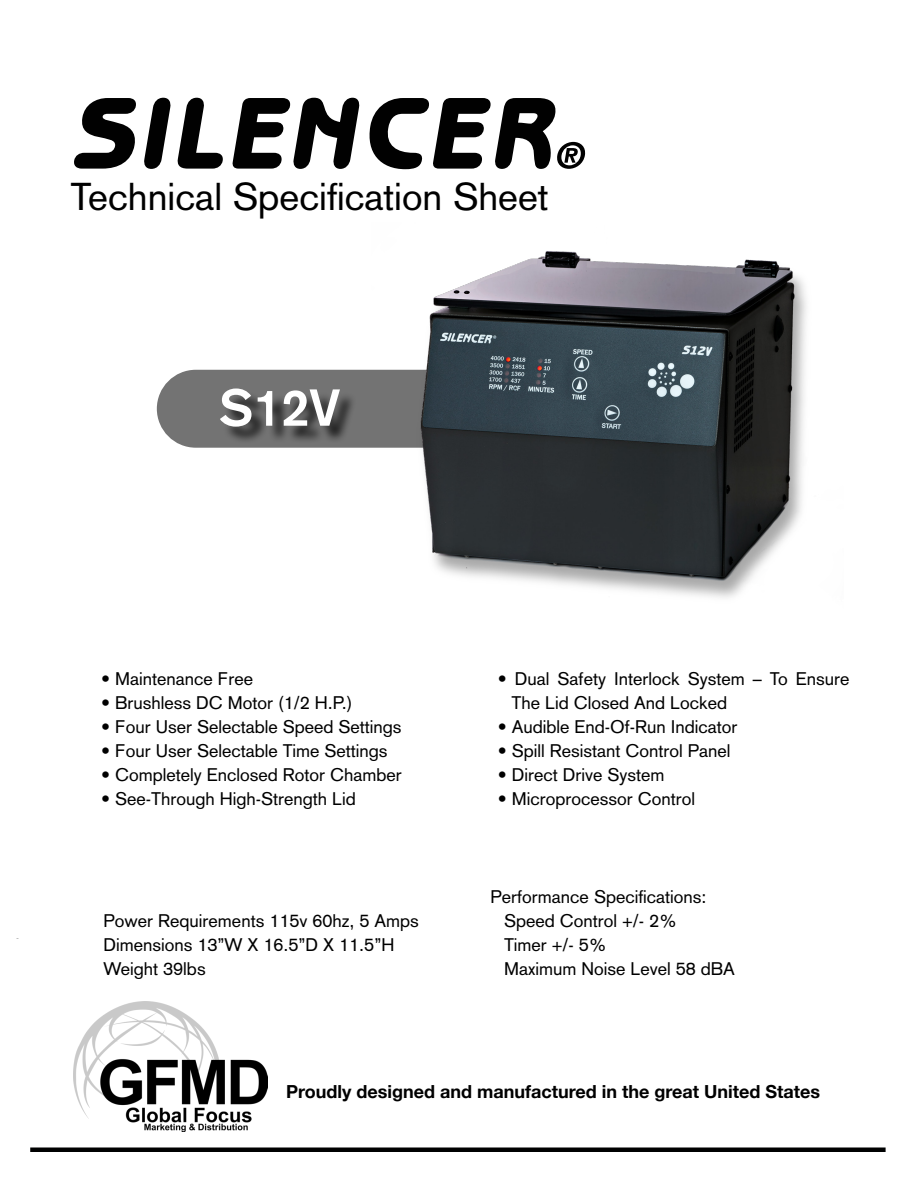
<style>
.page{position:relative;width:918px;height:1188px;background:#fff}
.page>*{position:absolute;margin:0;border:0;box-sizing:border-box;transform-origin:0 0}
.t1{font:700 51px "Akzidenz Grotesk";color:#fff}
.t2{font:38.25px "Akzidenz Grotesk";color:#000}
.TEXT_BODY_PARAGRAPH{font:18px/24px "Akzidenz Grotesk";color:#000}
.t3{font:700 18px "Helvetica Neue";color:#000}
</style>
<div class="page">
<hr style="left:30px;top:1148px;width:856px;height:4px;background:#000101">
<div style="left:157px;top:370px;width:400px;height:78px;background:#737373;border-radius:39px"></div>
<svg style="left:74px;top:98px;width:97px;height:71px"></svg>
<svg style="left:177px;top:98px;width:46px;height:71px"></svg>
<svg style="left:232px;top:98px;width:128px;height:71px"></svg>
<svg style="left:369px;top:98px;width:217px;height:71px"></svg>
<div style="left:223px;top:391px;width:135px;height:54px;background:#000;opacity:.75"></div>
<img style="left:73px;top:1001px;width:194px;height:131px">
<img style="left:371px;top:251px;width:436px;height:347px">
<p class="t2" style="left:71px;top:174px;width:480px">Technical Specification Sheet</p>
<p class="t1" style="left:220px;top:378px;width:122px">S12V</p>
<p class="TEXT_BODY_PARAGRAPH" style="left:101px;top:667px;width:154px">• Maintenance Free</p>
<p class="TEXT_BODY_PARAGRAPH" style="left:101px;top:691px;width:253px">• Brushless DC Motor (1/2 H.P.)</p>
<p class="TEXT_BODY_PARAGRAPH" style="left:101px;top:715px;width:302px">• Four User Selectable Speed Settings</p>
<p class="TEXT_BODY_PARAGRAPH" style="left:101px;top:739px;width:288px">• Four User Selectable Time Settings</p>
<p class="TEXT_BODY_PARAGRAPH" style="left:101px;top:763px;width:302px">• Completely Enclosed Rotor Chamber</p>
<p class="TEXT_BODY_PARAGRAPH" style="left:101px;top:787px;width:256px">• See-Through High-Strength Lid</p>
<p class="TEXT_BODY_PARAGRAPH" style="left:104px;top:909px;width:317px">Power Requirements 115v 60hz, 5 Amps</p>
<p class="TEXT_BODY_PARAGRAPH" style="left:104px;top:933px;width:292px">Dimensions 13”W X 16.5”D X 11.5”H</p>
<p class="TEXT_BODY_PARAGRAPH" style="left:104px;top:957px;width:104px">Weight 39lbs</p>
<p class="TEXT_BODY_PARAGRAPH" style="left:511px;top:667px;width:340px;text-indent:-14px">• Dual Safety Interlock System – To Ensure<br>The Lid Closed And Locked</p>
<p class="TEXT_BODY_PARAGRAPH" style="left:498px;top:715px;width:241px">• Audible End-Of-Run Indicator</p>
<p class="TEXT_BODY_PARAGRAPH" style="left:498px;top:739px;width:234px">• Spill Resistant Control Panel</p>
<p class="TEXT_BODY_PARAGRAPH" style="left:498px;top:763px;width:168px">• Direct Drive System</p>
<p class="TEXT_BODY_PARAGRAPH" style="left:498px;top:787px;width:199px">• Microprocessor Control</p>
<p class="TEXT_BODY_PARAGRAPH" style="left:491px;top:885px;width:217px">Performance Specifications:</p>
<p class="TEXT_BODY_PARAGRAPH" style="left:504px;top:909px;width:175px">Speed Control +/- 2%</p>
<p class="TEXT_BODY_PARAGRAPH" style="left:504px;top:933px;width:104px">Timer +/- 5%</p>
<p class="TEXT_BODY_PARAGRAPH" style="left:504px;top:957px;width:232px">Maximum Noise Level 58 dBA</p>
<p class="t3" style="left:286px;top:1077px;width:536px">Proudly designed and manufactured in the great United States</p>
</div>
